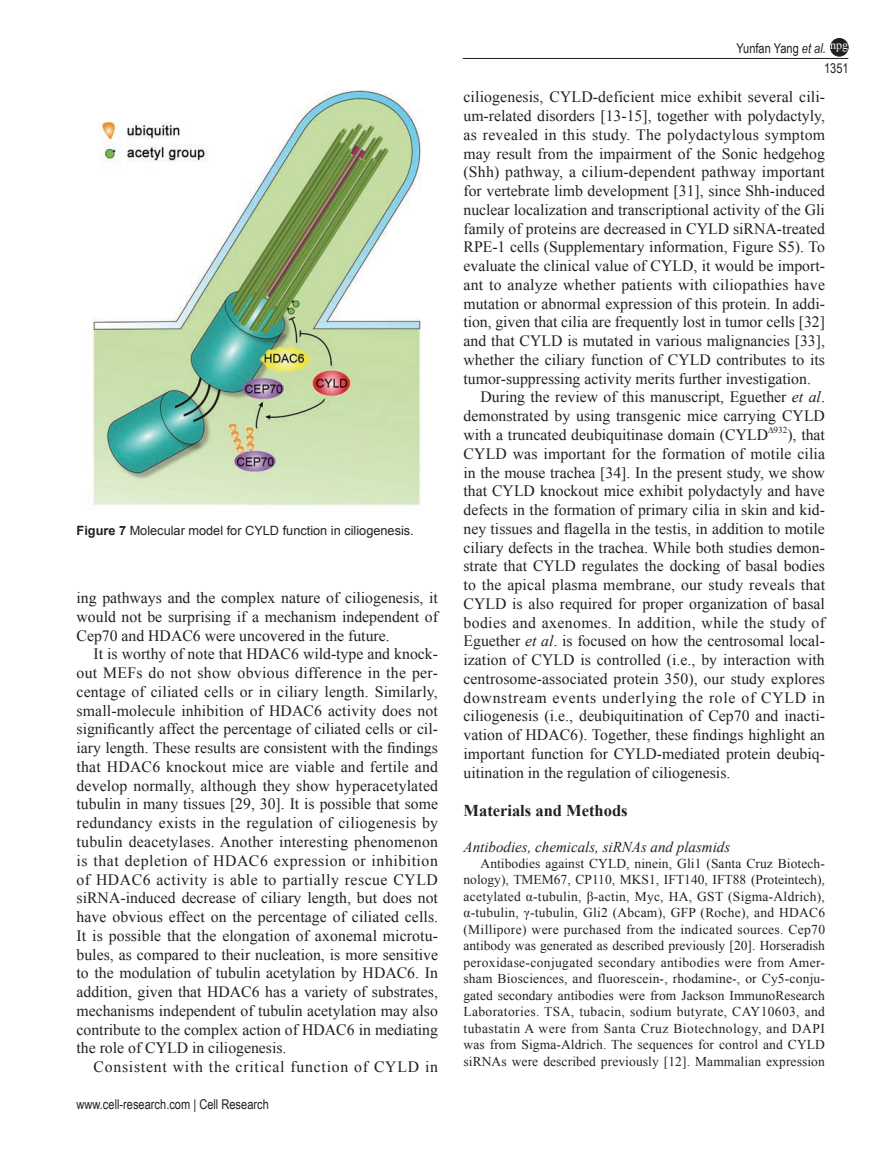
<style>
.page{position:relative;width:893px;height:1170px;background:#fff}
.page>*{position:absolute;margin:0;border:0;box-sizing:border-box;transform-origin:0 0}
.t1{font:700 16.5px "Times New Roman";color:#231f20}
.t2{font:15.75px/18.8px "Times New Roman";color:#231f20;text-align:justify}
.t3{font:15.75px "Times New Roman";letter-spacing:.02em;color:#231f20}
.t4{font:15.75px "Times New Roman";letter-spacing:.05em;color:#231f20}
.t5{font:italic 15px "Times New Roman";color:#231f20}
.t6{font:13.5px/16.5px "Times New Roman";letter-spacing:.005em;color:#231f20;text-align:justify}
.t7{font:13.5px/20px "Arial Narrow";color:#231f20}
.t8{font:12.75px "Arial";color:#231f20}
.t9{font:12px "Times New Roman";color:#fff}
.t10{font:9.15px "Times New Roman";color:#231f20}
.s1{font-weight:700}
.s2{font-style:italic}
</style>
<div class="page">
<hr style="left:463px;top:58px;width:385px;height:1px;background:#231f20">
<div style="left:830px;top:38px;width:18px;height:18px;background:#231f20;border-radius:50%"></div>
<div style="left:830px;top:38px;width:18px;height:18px;border:1px solid #231f20;border-radius:50%"></div>
<img style="left:92px;top:89px;width:329px;height:417px">
<p class="t8" style="left:77px;top:522px;width:339px"><span class="s1">Figure 7</span> Molecular model for CYLD function in ciliogenesis.</p>
<p class="t2" style="left:77px;top:588px;width:363px">ing pathways and the complex nature of ciliogenesis, it would not be surprising if a mechanism independent of Cep70 and HDAC6 were uncovered in the future.</p>
<p class="t2" style="left:77px;top:644px;width:363px;text-indent:17px">It is worthy of note that HDAC6 wild-type and knock&shy;out MEFs do not show obvious difference in the per&shy;centage of ciliated cells or in ciliary length. Similarly, small-molecule inhibition of HDAC6 activity does not significantly affect the percentage of ciliated cells or cil&shy;iary length. These results are consistent with the findings that HDAC6 knockout mice are viable and fertile and develop normally, although they show hyperacetylated tubulin in many tissues [29, 30]. It is possible that some redundancy exists in the regulation of ciliogenesis by tubulin deacetylases. Another interesting phenomenon is that depletion of HDAC6 expression or inhibition of HDAC6 activity is able to partially rescue CYLD siRNA-induced decrease of ciliary length, but does not have obvious effect on the percentage of ciliated cells.<br>It is possible that the elongation of axonemal microtu&shy;bules, as compared to their nucleation, is more sensitive to the modulation of tubulin acetylation by HDAC6. In addition, given that HDAC6 has a variety of substrates, mechanisms independent of tubulin acetylation may also contribute to the complex action of HDAC6 in mediating the role of CYLD in ciliogenesis.</p>
<p class="t4" style="left:94px;top:1056px;width:346px">Consistent with the critical function of CYLD in</p>
<p class="t7" style="left:77px;top:1093px;width:194px">www.cell-research.com | Cell Research</p>
<p class="t7" style="left:824px;top:38px;width:26px;text-indent:-88px">Yunfan Yang <span class="s2">et al.<br></span>1351</p>
<p class="t9" style="left:830px;top:37px;width:19px">npg</p>
<p class="t2" style="left:463px;top:87px;width:363px">ciliogenesis, CYLD-deficient mice exhibit several cili-</p>
<p class="t2" style="left:463px;top:106px;width:363px">um-related disorders [13-15], together with polydactyly,</p>
<p class="t3" style="left:463px;top:124px;width:363px">as revealed in this study. The polydactylous symptom</p>
<p class="t2" style="left:463px;top:144px;width:363px">may result from the impairment of the Sonic hedgehog</p>
<p class="t2" style="left:463px;top:162px;width:363px">(Shh) pathway, a cilium-dependent pathway important</p>
<p class="t2" style="left:463px;top:181px;width:363px">for vertebrate limb development [31], since Shh-induced</p>
<p class="t2" style="left:463px;top:200px;width:363px">nuclear localization and transcriptional activity of the Gli</p>
<p class="t2" style="left:463px;top:219px;width:363px">family of proteins are decreased in CYLD siRNA-treated</p>
<p class="t2" style="left:463px;top:237px;width:363px">RPE-1 cells (Supplementary information, Figure S5). To</p>
<p class="t2" style="left:463px;top:256px;width:363px">evaluate the clinical value of CYLD, it would be import-</p>
<p class="t2" style="left:463px;top:275px;width:363px">ant to analyze whether patients with ciliopathies have</p>
<p class="t2" style="left:463px;top:293px;width:363px">mutation or abnormal expression of this protein. In addi-</p>
<p class="t2" style="left:463px;top:312px;width:363px">tion, given that cilia are frequently lost in tumor cells [32]</p>
<p class="t2" style="left:463px;top:331px;width:363px">and that CYLD is mutated in various malignancies [33],</p>
<p class="t2" style="left:463px;top:350px;width:363px">whether the ciliary function of CYLD contributes to its</p>
<p class="t2" style="left:463px;top:368px;width:349px">tumor-suppressing activity merits further investigation.</p>
<p class="t2" style="left:480px;top:387px;width:346px">During the review of this manuscript, Eguether <span class="s2">et al</span>.</p>
<p class="t2" style="left:463px;top:406px;width:363px">demonstrated by using transgenic mice carrying CYLD</p>
<p class="t2" style="left:463px;top:425px;width:306px">with a truncated deubiquitinase domain (CYLD</p>
<p class="t10" style="left:768px;top:423px;width:21px">∆932</p>
<p class="t2" style="left:463px;top:425px;width:363px;text-indent:324px">), that CYLD was important for the formation of motile cilia in the mouse trachea [34]. In the present study, we show that CYLD knockout mice exhibit polydactyly and have defects in the formation of primary cilia in skin and kid&shy;ney tissues and flagella in the testis, in addition to motile ciliary defects in the trachea. While both studies demon&shy;strate that CYLD regulates the docking of basal bodies to the apical plasma membrane, our study reveals that CYLD is also required for proper organization of basal bodies and axenomes. In addition, while the study of Eguether <span class="s2">et al</span>. is focused on how the centrosomal local&shy;ization of CYLD is controlled (i.e., by interaction with centrosome-associated protein 350), our study explores downstream events underlying the role of CYLD in ciliogenesis (i.e., deubiquitination of Cep70 and inacti&shy;vation of HDAC6). Together, these findings highlight an important function for CYLD-mediated protein deubiq&shy;uitination in the regulation of ciliogenesis.</p>
<p class="t1" style="left:463px;top:799px;width:166px">Materials and Methods</p>
<p class="t5" style="left:463px;top:836px;width:268px">Antibodies, chemicals, siRNAs and plasmids</p>
<p class="t6" style="left:463px;top:854px;width:363px;text-indent:17px">Antibodies against CYLD, ninein, Gli1 (Santa Cruz Biotech&shy;nology), TMEM67, CP110, MKS1, IFT140, IFT88 (Proteintech), acetylated α-tubulin, β-actin, Myc, HA, GST (Sigma-Aldrich), α-tubulin, γ-tubulin, Gli2 (Abcam), GFP (Roche), and HDAC6 (Millipore) were purchased from the indicated sources. Cep70 antibody was generated as described previously [20]. Horseradish peroxidase-conjugated secondary antibodies were from Amer&shy;sham Biosciences, and fluorescein-, rhodamine-, or Cy5-conju&shy;gated secondary antibodies were from Jackson ImmunoResearch Laboratories. TSA, tubacin, sodium butyrate, CAY10603, and tubastatin A were from Santa Cruz Biotechnology, and DAPI was from Sigma-Aldrich. The sequences for control and CYLD siRNAs were described previously [12]. Mammalian expression</p>
</div>
